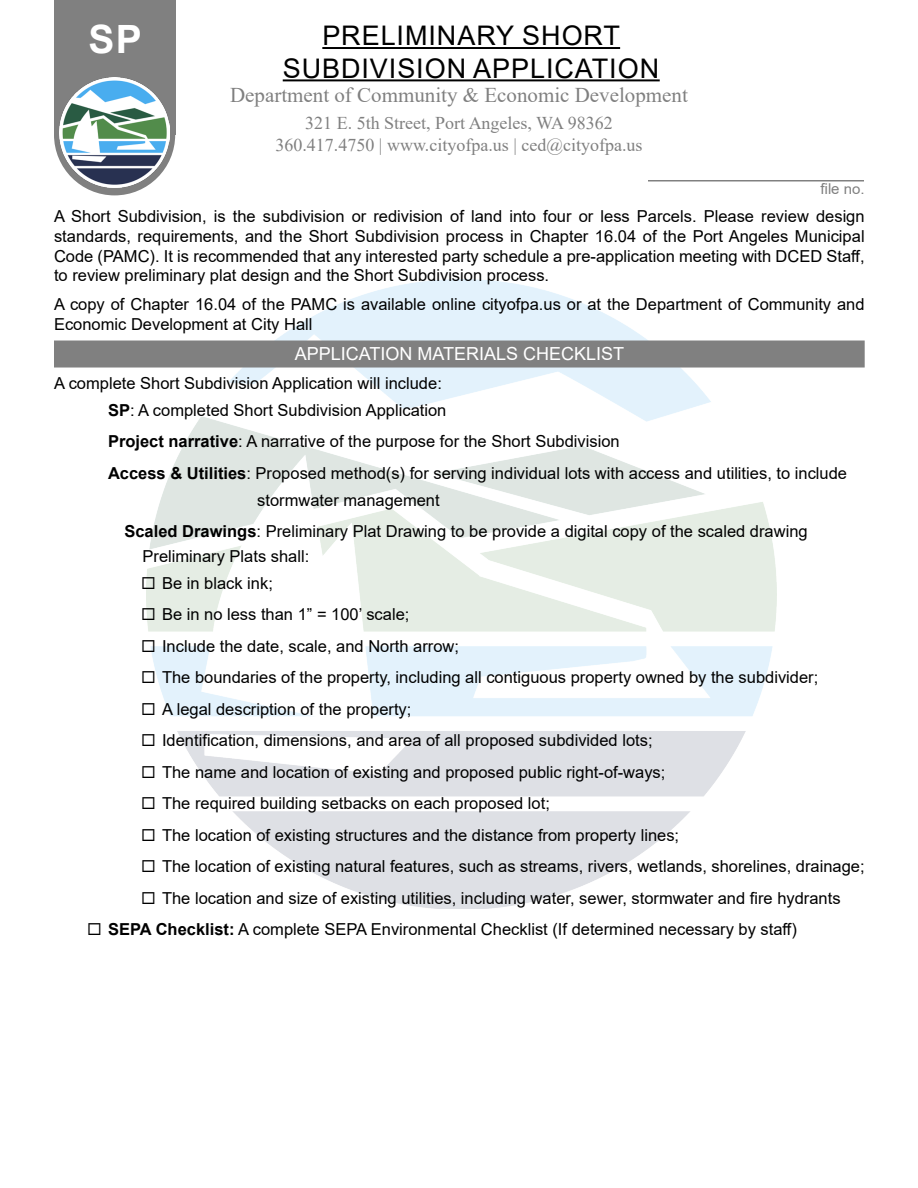
<style>
.page{position:relative;width:918px;height:1188px;background:#fff}
.page>*{position:absolute;margin:0;border:0;box-sizing:border-box;transform-origin:0 0}
.FILE_TYPE_TOP{font:700 39px "Arial";color:#fff}
.Form_Title{font:27px "Arial";letter-spacing:.035em;color:#000}
.t1{font:21px "Times New Roman";color:#808080}
.t2{font:18px/21.6px "Times New Roman";color:#808080;text-align:center}
.Center_Grey_Header{font:18px "Arial";color:#fff}
.Petitioner_Grey{font:16.5px/19.8px "Arial";color:#000}
.t3{font:15px "Arial";color:#808080}
.s1{font-size:14.4px}
.s2{font-weight:700}
</style>
<div class="page">
<div style="left:54px;top:74px;width:121px;height:121px;background:#808080;border-radius:50%"></div>
<div style="left:54px;top:0;width:121px;height:135px;background:#808080"></div>
<img style="left:60px;top:77px;width:110px;height:110px">
<img style="left:147px;top:280px;width:630px;height:629px">
<hr style="left:648px;top:180px;width:216px;height:2px;background:#808080">
<hr style="left:322px;top:47px;width:298px;height:2px;background:#000">
<hr style="left:283px;top:79px;width:377px;height:2px;background:#000">
<div style="left:54px;top:341px;width:811px;height:27px;background:#808080"></div>
<svg style="left:146px;top:577px;width:8px;height:12px"></svg>
<svg style="left:146px;top:608px;width:8px;height:12px"></svg>
<svg style="left:147px;top:640px;width:7px;height:12px"></svg>
<svg style="left:147px;top:671px;width:7px;height:12px"></svg>
<svg style="left:147px;top:703px;width:7px;height:12px"></svg>
<svg style="left:147px;top:734px;width:7px;height:12px"></svg>
<svg style="left:147px;top:766px;width:7px;height:12px"></svg>
<svg style="left:147px;top:797px;width:7px;height:12px"></svg>
<svg style="left:147px;top:829px;width:7px;height:12px"></svg>
<svg style="left:147px;top:860px;width:7px;height:12px"></svg>
<svg style="left:147px;top:892px;width:7px;height:12px"></svg>
<p class="FILE_TYPE_TOP" style="left:88px;top:12px;width:55px">SP</p>
<p class="Form_Title" style="left:322px;top:17px;width:299px">PRELIMINARY SHORT</p>
<p class="Form_Title" style="left:283px;top:49px;width:378px">SUBDIVISION APPLICATION</p>
<p class="t1" style="left:230px;top:80px;width:459px">Department of Community &amp; Economic Development</p>
<p class="t2" style="left:275px;top:112px;width:369px">321 E. 5th Street, Port Angeles, WA 98362<br>360.417.4750 | www.cityofpa.us | ced@cityofpa.us</p>
<p class="t3" style="left:820px;top:178px;width:46px">file <span class="s1">no.</span></p>
<p class="Petitioner_Grey" style="left:54px;top:206px;width:812px;text-align:justify">A Short Subdivision, is the subdivision or redivision of land into four or less Parcels. Please review design standards, requirements, and the Short Subdivision process in Chapter 16.04 of the Port Angeles Municipal Code (PAMC). It is recommended that any interested party schedule a pre-application meeting with DCED Staff, to review preliminary plat design and the Short Subdivision process.</p>
<p class="Petitioner_Grey" style="left:54px;top:294px;width:812px">A copy of Chapter 16.04 of the PAMC is available online cityofpa.us or at the Department of Community and<br>Economic Development at City Hall</p>
<p class="Center_Grey_Header" style="left:295px;top:341px;width:331px">APPLICATION MATERIALS CHECKLIST</p>
<p class="Petitioner_Grey" style="left:54px;top:373px;width:389px">A complete Short Subdivision Application will include:</p>
<p class="Petitioner_Grey" style="left:108px;top:394px;width:741px;line-height:31.5px"><span class="s2">SP</span>: A completed Short Subdivision Application<br><span class="s2">Project narrative</span>: A narrative of the purpose for the Short Subdivision<br><span class="s2">Access &amp; Utilities</span>: Proposed method(s) for serving individual lots with access and utilities, to include</p>
<p class="Petitioner_Grey" style="left:257px;top:490px;width:184px">stormwater management</p>
<p class="Petitioner_Grey" style="left:124px;top:522px;width:685px"><span class="s2">Scaled Drawings</span>: Preliminary Plat Drawing to be provide a digital copy of the scaled drawing</p>
<p class="Petitioner_Grey" style="left:143px;top:546px;width:168px">Preliminary Plats shall:</p>
<p class="Petitioner_Grey" style="left:162px;top:573px;width:112px">Be in black ink;</p>
<p class="Petitioner_Grey" style="left:162px;top:604px;width:249px">Be in no less than 1” = 100’ scale;</p>
<p class="Petitioner_Grey" style="left:162px;top:636px;width:299px">Include the date, scale, and North arrow;</p>
<p class="Petitioner_Grey" style="left:162px;top:667px;width:658px">The boundaries of the property, including all contiguous property owned by the subdivider;</p>
<p class="Petitioner_Grey" style="left:162px;top:699px;width:251px">A legal description of the property;</p>
<p class="Petitioner_Grey" style="left:162px;top:730px;width:492px">Identification, dimensions, and area of all proposed subdivided lots;</p>
<p class="Petitioner_Grey" style="left:162px;top:762px;width:505px">The name and location of existing and proposed public right-of-ways;</p>
<p class="Petitioner_Grey" style="left:162px;top:793px;width:389px">The required building setbacks on each proposed lot;</p>
<p class="Petitioner_Grey" style="left:162px;top:825px;width:519px">The location of existing structures and the distance from property lines;</p>
<p class="Petitioner_Grey" style="left:162px;top:856px;width:704px">The location of existing natural features, such as streams, rivers, wetlands, shorelines, drainage;</p>
<p class="Petitioner_Grey" style="left:162px;top:888px;width:680px">The location and size of existing utilities, including water, sewer, stormwater and fire hydrants</p>
<p class="Petitioner_Grey" style="left:108px;top:919px;width:690px"><span class="s2">SEPA Checklist:</span> A complete SEPA Environmental Checklist (If determined necessary by staff)</p>
</div>
